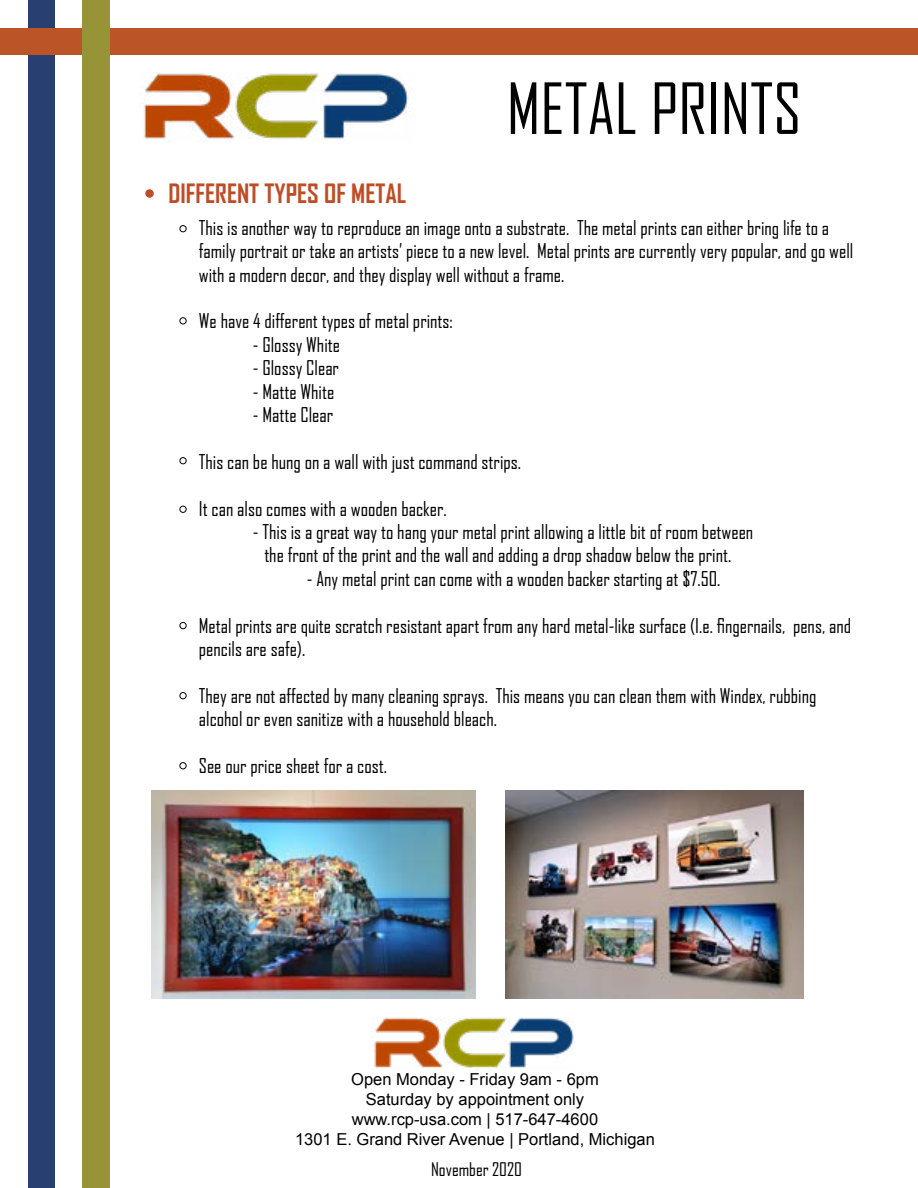
<style>
.page{position:relative;width:918px;height:1188px;background:#fff}
.page>*{position:absolute;margin:0;border:0;box-sizing:border-box;transform-origin:0 0}
.t1{font:67.5px "Agency FB";color:#000}
.t2{font:700 25.5px "Agency FB";color:#bd4d27}
.t3{font:19.5px/23.4px "Agency FB";color:#000}
.t4{font:18px "Agency FB";color:#000}
.t5{font:16.5px/19.8px "Arial";color:#000;text-align:center}
</style>
<div class="page">
<img style="left:143px;top:73px;width:265px;height:69px">
<img style="left:374px;top:1017px;width:200px;height:52px">
<div style="left:28px;top:0;width:27px;height:1188px;background:#274071"></div>
<div style="left:0;top:28px;width:918px;height:27px;background:#bb5427"></div>
<div style="left:83px;top:0;width:27px;height:1188px;background:#969436"></div>
<div style="left:145px;top:189px;width:9px;height:9px;background:#bd4d27;border-radius:50%"></div>
<div style="left:180px;top:225px;width:7px;height:7px;border:1px solid #000;border-radius:50%"></div>
<div style="left:180px;top:457px;width:7px;height:7px;border:1px solid #000;border-radius:50%"></div>
<div style="left:180px;top:506px;width:7px;height:7px;border:1px solid #000;border-radius:50%"></div>
<div style="left:180px;top:317px;width:7px;height:7px;border:1px solid #000;border-radius:50%"></div>
<img style="left:152px;top:790px;width:323px;height:209px">
<img style="left:506px;top:790px;width:297px;height:209px">
<div style="left:180px;top:622px;width:7px;height:7px;border:1px solid #000;border-radius:50%"></div>
<div style="left:180px;top:692px;width:7px;height:7px;border:1px solid #000;border-radius:50%"></div>
<div style="left:180px;top:762px;width:7px;height:7px;border:1px solid #000;border-radius:50%"></div>
<h1 class="t1" style="left:507px;top:68px;width:296px">METAL PRINTS</h1>
<h2 class="t2" style="left:169px;top:178px;width:239px">DIFFERENT TYPES OF METAL</h2>
<p class="t3" style="left:199px;top:216px;width:656px">This is another way to reproduce an image onto a substrate. The metal prints can either bring life to a family portrait or take an artists’ piece to a new level. Metal prints are currently very popular, and go well with a modern decor, and they display well without a frame.</p>
<p class="t3" style="left:199px;top:309px;width:255px">We have 4 different types of metal prints:</p>
<p class="t3" style="left:253px;top:333px;width:89px">- Glossy White</p>
<p class="t3" style="left:253px;top:356px;width:88px">- Glossy Clear</p>
<p class="t3" style="left:253px;top:379px;width:83px">- Matte White</p>
<p class="t3" style="left:253px;top:403px;width:82px">- Matte Clear</p>
<p class="t3" style="left:199px;top:450px;width:324px">This can be hung on a wall with just command strips.</p>
<p class="t3" style="left:199px;top:496px;width:249px">It can also comes with a wooden backer.</p>
<p class="t3" style="left:253px;top:520px;width:502px;text-align:center">- This is a great way to hang your metal print allowing a little bit of room between the front of the print and the wall and adding a drop shadow below the print.</p>
<p class="t3" style="left:307px;top:567px;width:415px">- Any metal print can come with a wooden backer starting at $7.50.</p>
<p class="t3" style="left:199px;top:613px;width:654px">Metal prints are quite scratch resistant apart from any hard metal-like surface (I.e. fingernails, pens, and pencils are safe).</p>
<p class="t3" style="left:199px;top:684px;width:619px">They are not affected by many cleaning sprays. This means you can clean them with Windex, rubbing alcohol or even sanitize with a household bleach.</p>
<p class="t3" style="left:199px;top:754px;width:190px">See our price sheet for a cost.</p>
<p class="t5" style="left:295px;top:1070px;width:361px">Open Monday - Friday 9am - 6pm<br>Saturday by appointment only<br>www.rcp-usa.com | 517-647-4600<br>1301 E. Grand River Avenue | Portland, Michigan</p>
<p class="t4" style="left:431px;top:1158px;width:92px">November 2020</p>
</div>
